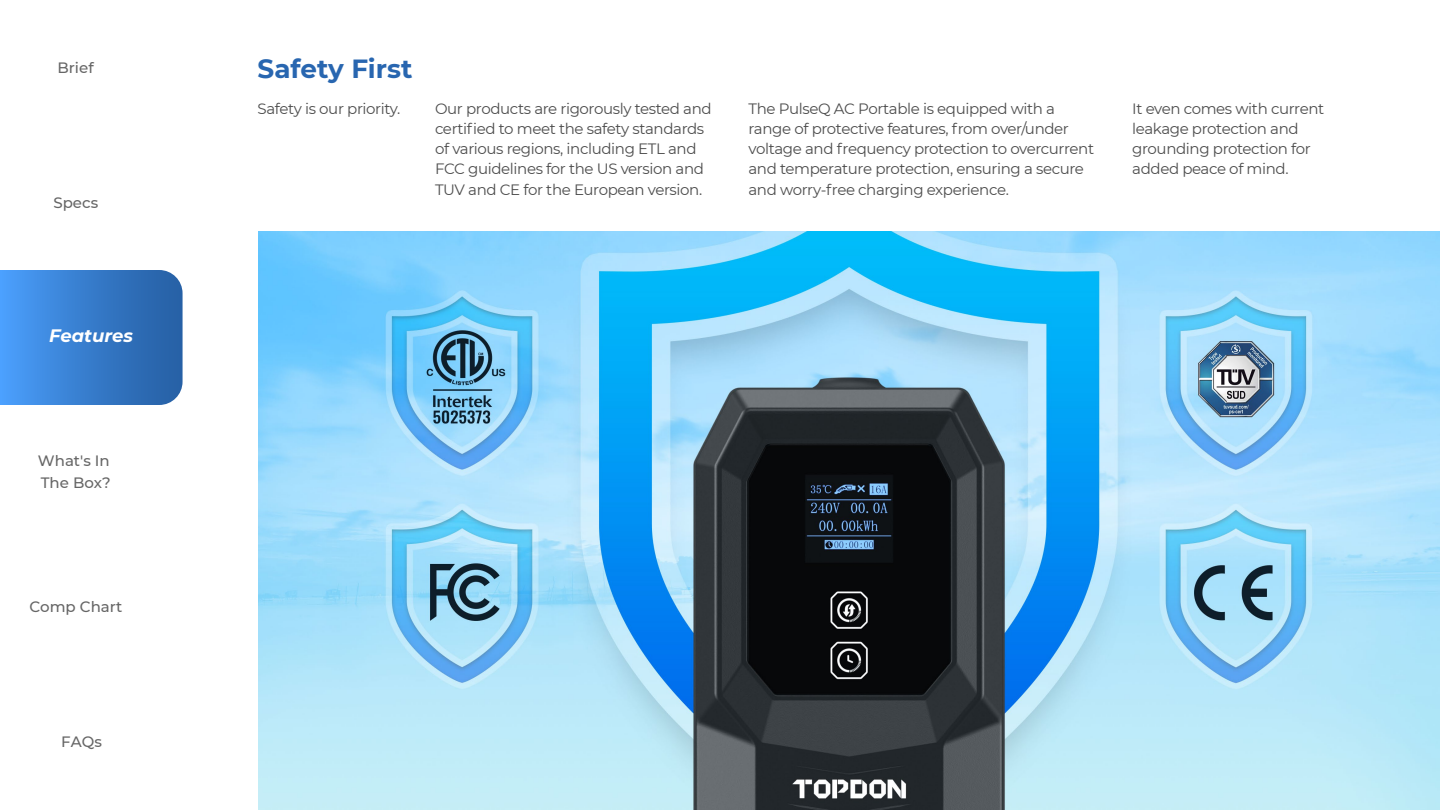
<style>
.page{position:relative;width:1440px;height:810px;background:#fff}
.page>*{position:absolute;margin:0;border:0;box-sizing:border-box;transform-origin:0 0}
.t1{font:700 26.25px "Montserrat";color:#2866b0}
.t2{font:italic 700 18px "Montserrat";color:#fff}
.t3{font:15px/20.2px "Montserrat";letter-spacing:-.025em;color:#4d4d4d}
.t4{font:500 15px/21.6px "Montserrat";color:#666}
</style>
<div class="page">
<img style="left:259px;top:231px;width:1181px;height:579px">
<svg style="left:0;top:270px;width:183px;height:135px;background:#397ece"></svg>
<p class="t4" style="left:57px;top:56px;width:38px">Brief</p>
<p class="t4" style="left:53px;top:191px;width:46px">Specs</p>
<p class="t2" style="left:49px;top:323px;width:86px">Features</p>
<p class="t4" style="left:38px;top:449px;width:74px">What's In<br>The Box?</p>
<p class="t4" style="left:29px;top:595px;width:94px">Comp Chart</p>
<p class="t4" style="left:61px;top:730px;width:42px">FAQs</p>
<h1 class="t1" style="left:258px;top:49px;width:156px">Safety First</h1>
<p class="t3" style="left:748px;top:98px;width:347px">The PulseQ AC Portable is equipped with a range of protective features, from over/under voltage and frequency protection to overcurrent and temperature protection, ensuring a secure and worry-free charging experience.</p>
<p class="t3" style="left:258px;top:98px;width:144px">Safety is our priority.</p>
<p class="t3" style="left:435px;top:98px;width:278px">Our products are rigorously tested and certified to meet the safety standards of various regions, including ETL and FCC guidelines for the US version and TUV and CE for the European version.</p>
<p class="t3" style="left:1132px;top:98px;width:194px">It even comes with current leakage protection and grounding protection for added peace of mind.</p>
</div>
